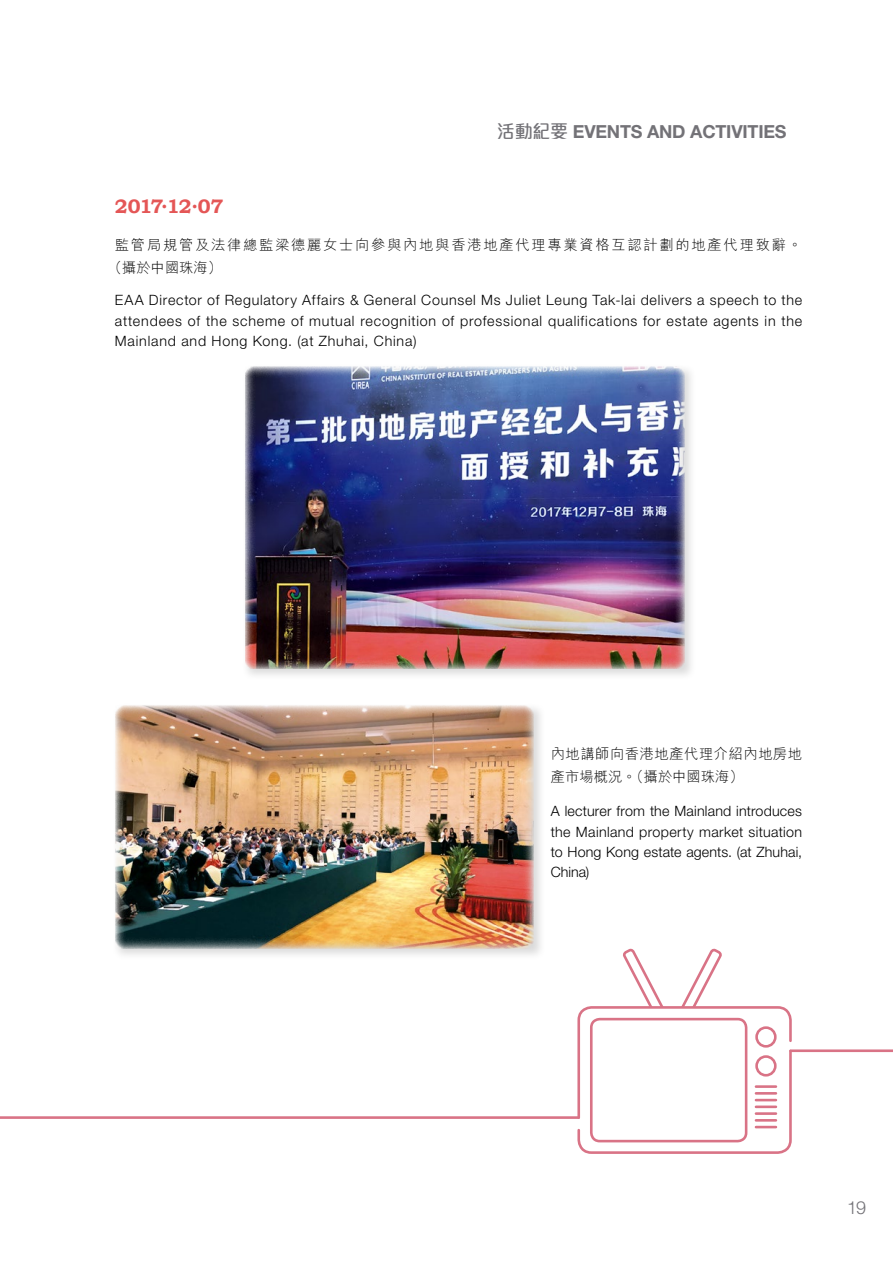
<style>
.page{position:relative;width:893px;height:1263px;background:#fff}
.page>*{position:absolute;margin:0;border:0;box-sizing:border-box;transform-origin:0 0}
.t1{font:700 19.5px "Bookman Old Style";letter-spacing:-.04em;color:#e45656}
.t2{font:700 18px "Helvetica Neue LT Std";letter-spacing:-.01em;color:#737277}
.t3{font:300 18px "Helvetica Neue LT Std";color:#737277}
.t4{font:300 14.25px/20.2px "Helvetica Neue LT Std";letter-spacing:.03em;color:#000;text-align:justify}
.t5{font:300 14.25px/22.5px "M Hei HK";letter-spacing:.125em;color:#000}
.t6{font:300 14.25px/22.5px "M Hei HK";letter-spacing:.04em;color:#000}
.s1{font-family:"M Elle HK";font-weight:500}
</style>
<div class="page">
<div style="left:111px;top:702px;width:435px;height:259px;background:#000;opacity:.15"></div>
<img style="left:115px;top:706px;width:419px;height:243px">
<div style="left:241px;top:363px;width:456px;height:319px;background:#000;opacity:.15"></div>
<img style="left:245px;top:367px;width:440px;height:302px">
<hr style="left:0;top:1116px;width:579px;height:3px;background:#d97386">
<hr style="left:790px;top:1049px;width:103px;height:3px;background:#d97386">
<svg style="left:576px;top:948px;width:217px;height:206px"></svg>
<div style="left:590px;top:1018px;width:157px;height:124px;border:3px solid #d97386;border-radius:9px"></div>
<div style="left:755px;top:1026px;width:22px;height:22px;border:3px solid #d97386;border-radius:50%"></div>
<div style="left:755px;top:1055px;width:22px;height:21px;border:3px solid #d97386;border-radius:50%"></div>
<hr style="left:756px;top:1085px;width:20px;height:3px;background:#d97386">
<hr style="left:756px;top:1099px;width:20px;height:2px;background:#d97386">
<hr style="left:756px;top:1119px;width:20px;height:3px;background:#d97386">
<hr style="left:756px;top:1092px;width:20px;height:3px;background:#d97386">
<hr style="left:756px;top:1112px;width:20px;height:3px;background:#d97386">
<hr style="left:756px;top:1105px;width:20px;height:3px;background:#d97386">
<hr style="left:756px;top:1126px;width:20px;height:2px;background:#d97386">
<p class="t2" style="left:497px;top:120px;width:291px"><span class="s1">活動紀要</span> EVENTS AND ACTIVITIES</p>
<h1 class="t1" style="left:115px;top:192px;width:110px">2017.12.07</h1>
<p class="t5" style="left:108px;top:234px;width:696px;text-indent:7px">監管局規管及法律總監梁德麗女士向參與內地與香港地產代理專業資格互認計劃的地產代理致辭。（攝於中國珠海）</p>
<p class="t4" style="left:115px;top:290px;width:689px">EAA Director of Regulatory Affairs &amp; General Counsel Ms Juliet Leung Tak-lai delivers a speech to the attendees of the scheme of mutual recognition of professional qualifications for estate agents in the Mainland and Hong Kong. (at Zhuhai, China)</p>
<p class="t6" style="left:551px;top:742px;width:253px">內地講師向香港地產代理介紹內地房地產市場概況。（攝於中國珠海）</p>
<p class="t4" style="left:551px;top:801px;width:253px">A lecturer from the Mainland introduces the Mainland property market situation to Hong Kong estate agents. (at Zhuhai, China)</p>
<p class="t3" style="left:847px;top:1196px;width:21px">19</p>
</div>
